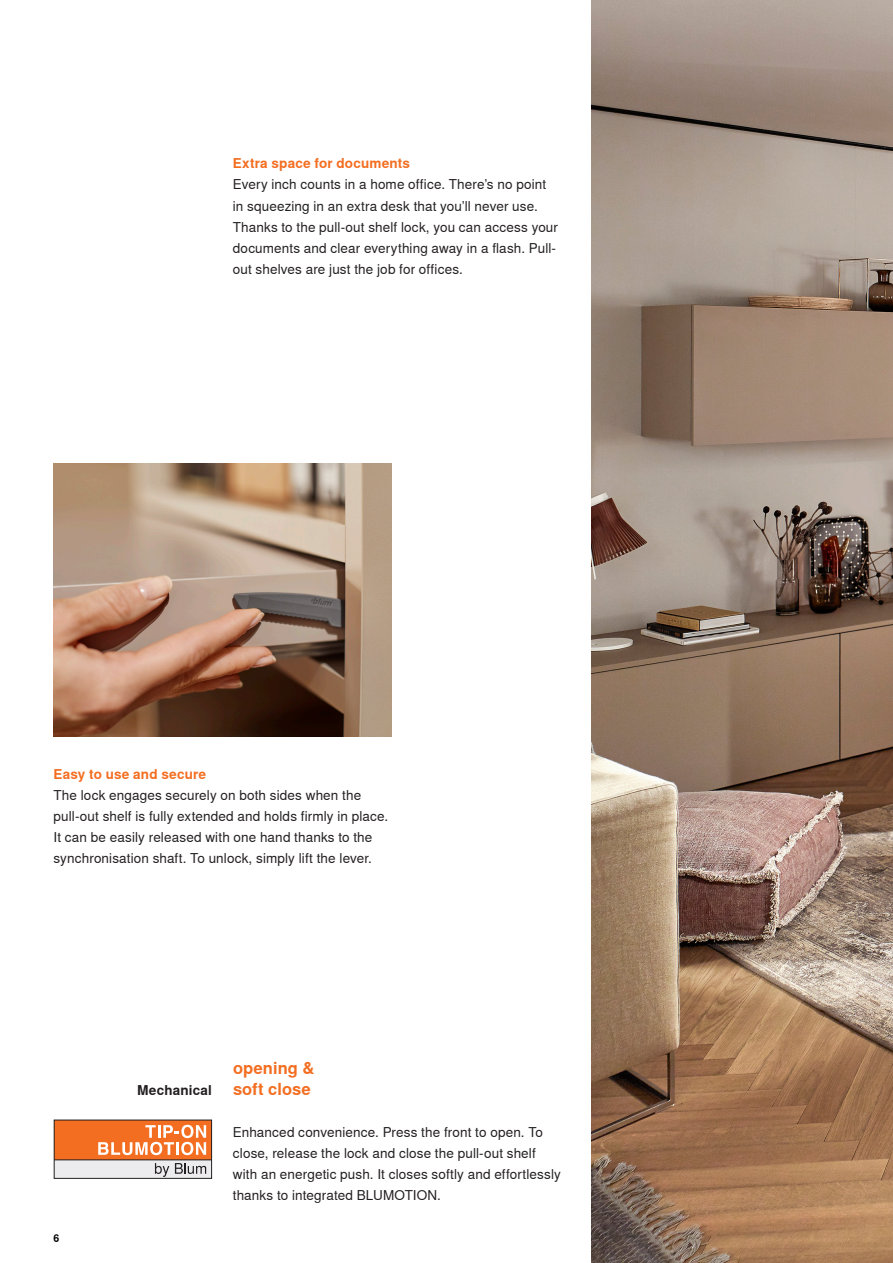
<style>
.page{position:relative;width:893px;height:1263px;background:#fff}
.page>*{position:absolute;margin:0;border:0;box-sizing:border-box;transform-origin:0 0}
._11_Intro_White_Regu{font:700 16.5px "Nimbus Sans Global";letter-spacing:.005em;color:#f36e21}
._09_Copy_Black_Regul{font:13.5px/21px "Nimbus Sans Global";letter-spacing:.01em;color:#231f20}
._09_Copy_Orange_Bold{font:700 13.5px "Nimbus Sans Global";letter-spacing:.015em;color:#f36e21}
._09_Copy_Black_Regul-2{font:700 13.5px "Nimbus Sans Global";letter-spacing:.015em;color:#231f20}
._07_Pagenumber_Black{font:700 10.5px "Nimbus Sans Global";color:#000}
</style>
<div class="page">
<img style="left:591px;top:0;width:302px;height:1263px">
<div style="left:54px;top:1160px;width:158px;height:18px;background:#ececee"></div>
<div style="left:54px;top:1120px;width:158px;height:40px;background:#f36e21"></div>
<hr style="left:54px;top:1159px;width:158px;height:1px;background:#231f20">
<div style="left:54px;top:1119px;width:158px;height:60px;border:1px solid #231f20"></div>
<svg style="left:98px;top:1125px;width:108px;height:30px"></svg>
<svg style="left:155px;top:1163px;width:14px;height:14px"></svg>
<svg style="left:175px;top:1163px;width:31px;height:11px"></svg>
<img style="left:54px;top:463px;width:337px;height:274px">
<p class="_09_Copy_Orange_Bold" style="left:233px;top:156px;width:179px">Extra space for documents</p>
<p class="_09_Copy_Black_Regul" style="left:233px;top:174px;width:327px">Every inch counts in a home office. There’s no point in squeezing in an extra desk that you’ll never use.<br>Thanks to the pull-out shelf lock, you can access your documents and clear everything away in a flash. Pull&shy;out shelves are just the job for offices.</p>
<p class="_09_Copy_Orange_Bold" style="left:54px;top:766px;width:154px">Easy to use and secure</p>
<p class="_09_Copy_Black_Regul" style="left:54px;top:785px;width:336px">The lock engages securely on both sides when the pull-out shelf is fully extended and holds firmly in place.<br>It can be easily released with one hand thanks to the synchronisation shaft. To unlock, simply lift the lever.</p>
<p class="_11_Intro_White_Regu" style="left:233px;top:1058px;width:83px">opening &amp;</p>
<p class="_09_Copy_Black_Regul-2" style="left:137px;top:1082px;width:76px">Mechanical</p>
<p class="_11_Intro_White_Regu" style="left:233px;top:1079px;width:79px">soft close</p>
<p class="_07_Pagenumber_Black" style="left:54px;top:1232px;width:7px">6</p>
<p class="_09_Copy_Black_Regul" style="left:233px;top:1121px;width:330px">Enhanced convenience. Press the front to open. To close, release the lock and close the pull-out shelf with an energetic push. It closes softly and effortlessly thanks to integrated BLUMOTION.</p>
</div>
